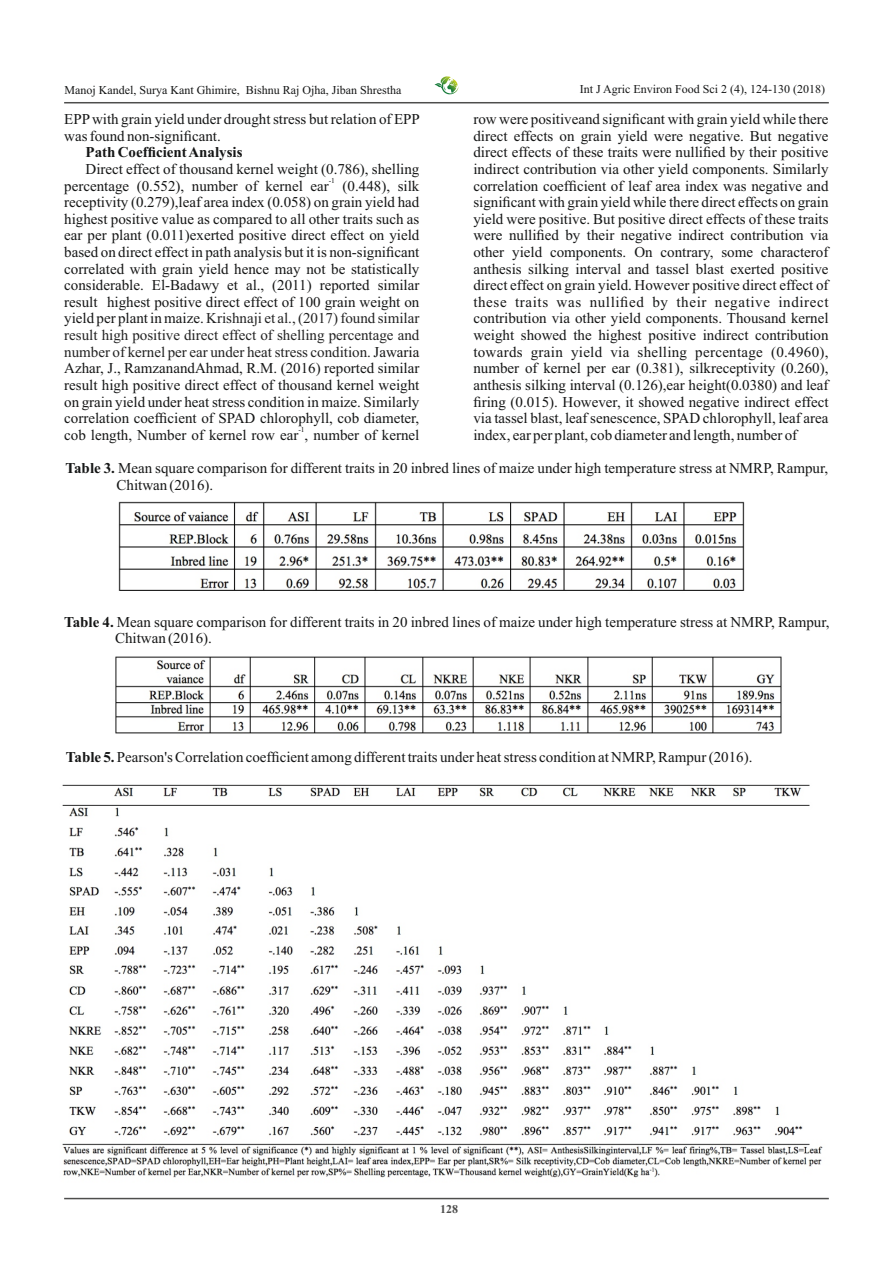
<style>
.page{position:relative;width:893px;height:1263px;background:#fff}
.page>*{position:absolute;margin:0;border:0;box-sizing:border-box;transform-origin:0 0}
.t1{font:15px/16.6px "Times New Roman";color:#151616}
.t2{font:700 15px "Times New Roman";color:#151616}
.t3{font:12px "Times New Roman";color:#151616}
.t4{font:700 12px "Times New Roman";color:#4e4e4d}
.t5{font:7.5px "Times New Roman";color:#151616}
.s1{color:#222}
.s2{font-weight:700}
</style>
<div class="page">
<hr style="left:64px;top:1198px;width:765px;height:1px;background:#4e4e4d">
<svg style="left:434px;top:76px;width:25px;height:19px"></svg>
<hr style="left:64px;top:102px;width:765px;height:1px;background:#4e4e4d">
<img style="left:118px;top:501px;width:627px;height:90px">
<img style="left:115px;top:656px;width:667px;height:78px">
<img style="left:62px;top:784px;width:761px;height:394px">
<p class="t3" style="left:65px;top:85px;width:338px">Manoj Kandel, Surya Kant Ghimire, Bishnu Raj Ojha, Jiban Shrestha</p>
<p class="t3" style="left:580px;top:85px;width:247px">Int J Agric Environ Food Sci 2 (4), 124-130 (2018)</p>
<p class="t1" style="left:64px;top:112px;width:357px">EPPwith grain yield under drought stress but relation of EPP was found non-significant.</p>
<p class="t2" style="left:86px;top:147px;width:158px">Path Coefficient Analysis</p>
<p class="t1" style="left:85px;top:162px;width:335px">Direct effect of thousand kernel weight (0.786), shelling</p>
<p class="t5" style="left:329px;top:178px;width:8px">-1</p>
<p class="t1" style="left:64px;top:179px;width:357px;text-align:justify">percentage (0.552), number of kernel ear (0.448), silk receptivity (0.279),leaf area index (0.058) on grain yield had highest positive value as compared to all other traits such as ear per plant (0.011)exerted positive direct effect on yield based on direct effect in path analysis but it is non-significant correlated with grain yield hence may not be statistically considerable. El-Badawy et al., (2011) reported similar result highest positive direct effect of 100 grain weight on yield per plant in maize. <span class="s1">Krishnaji et al., (2017) found similar result high positive direct effect of shelling percentage and number of kernel per ear under heat stress condition.</span> Jawaria Azhar, J., RamzanandAhmad, R.M. (2016) reported similar result high positive direct effect of thousand kernel weight on grain yield under heat stress condition in maize. Similarly correlation coefficient of SPAD chlorophyll, cob diameter,</p>
<p class="t5" style="left:298px;top:427px;width:8px">-1</p>
<p class="t1" style="left:64px;top:428px;width:357px">cob length, Number of kernel row ear , number of kernel</p>
<p class="t1" style="left:473px;top:112px;width:357px;text-align:justify">row were positiveand significant with grain yield while there direct effects on grain yield were negative. But negative direct effects of these traits were nullified by their positive indirect contribution via other yield components. Similarly correlation coefficient of leaf area index was negative and significant with grain yield while there direct effects on grain yield were positive. But positive direct effects of these traits were nullified by their negative indirect contribution via other yield components. On contrary, some characterof anthesis silking interval and tassel blast exerted positive direct effect on grain yield. However positive direct effect of these traits was nullified by their negative indirect contribution via other yield components. Thousand kernel weight showed the highest positive indirect contribution towards grain yield via shelling percentage (0.4960), number of kernel per ear (0.381), silkreceptivity (0.260), anthesis silking interval (0.126),ear height(0.0380) and leaf firing (0.015). However, it showed negative indirect effect via tassel blast, leaf senescence, SPAD chlorophyll, leaf area index, ear per plant, cob diameter and length, number of</p>
<p class="t1" style="left:117px;top:461px;width:713px;text-indent:-51px"><span class="s2">Table 3.</span> Mean square comparison for different traits in 20 inbred lines of maize under high temperature stress at NMRP, Rampur,<br>Chitwan (2016).</p>
<p class="t1" style="left:115px;top:615px;width:716px;text-indent:-51px"><span class="s2">Table 4.</span> Mean square comparison for different traits in 20 inbred lines of maize under high temperature stress at NMRP, Rampur,<br>Chitwan (2016).</p>
<p class="t1" style="left:66px;top:750px;width:688px"><span class="s2">Table 5.</span>Pearson's Correlation coefficient among different traits under heat stress condition at NMRP, Rampur (2016).</p>
<p class="t4" style="left:440px;top:1205px;width:19px">128</p>
</div>
